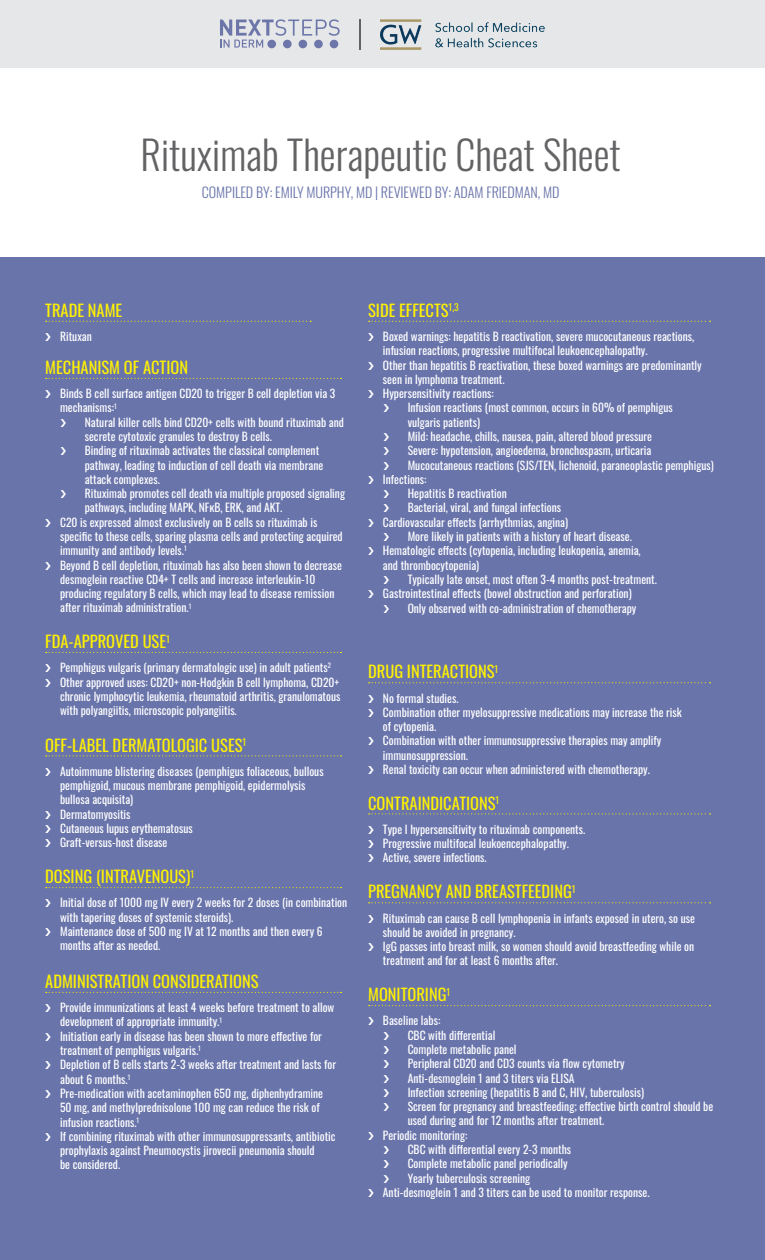
<style>
.page{position:relative;width:765px;height:1260px;background:#fff}
.page>*{position:absolute;margin:0;border:0;box-sizing:border-box;transform-origin:0 0}
.t1{font:300 40px "Oswald";color:#636366}
.t2{font:16.5px "Oswald";color:#fff101}
.t3{font:300 14.12px "Oswald";letter-spacing:-.005em;color:#6974aa}
.t4{font:11.5px/14.2px "Oswald";color:#fff}
</style>
<div class="page">
<div style="left:0;top:0;width:765px;height:68px;background:#e6e7e9"></div>
<div style="left:0;top:257px;width:765px;height:1003px;background:#6974aa"></div>
<svg style="left:46px;top:321px;width:265px;height:1px"></svg>
<svg style="left:46px;top:378px;width:296px;height:1px"></svg>
<svg style="left:46px;top:652px;width:296px;height:1px"></svg>
<svg style="left:46px;top:755px;width:296px;height:1px"></svg>
<svg style="left:369px;top:321px;width:342px;height:1px"></svg>
<svg style="left:369px;top:813px;width:342px;height:1px"></svg>
<svg style="left:369px;top:902px;width:342px;height:1px"></svg>
<svg style="left:369px;top:1005px;width:342px;height:1px"></svg>
<svg style="left:220px;top:19px;width:120px;height:29px"></svg>
<img style="left:381px;top:19px;width:163px;height:31px">
<hr style="left:359px;top:19px;width:2px;height:31px;background:#636366">
<svg style="left:46px;top:887px;width:296px;height:1px"></svg>
<svg style="left:46px;top:992px;width:296px;height:1px"></svg>
<svg style="left:369px;top:682px;width:342px;height:1px"></svg>
<h1 class="t1" style="left:141px;top:119px;width:482px">Rituximab Therapeutic Cheat Sheet</h1>
<p class="t3" style="left:202px;top:180px;width:359px">COMPILED BY: EMILY MURPHY, MD | REVIEWED BY: ADAM FRIEDMAN, MD</p>
<h2 class="t2" style="left:45px;top:295px;width:79px">TRADE NAME</h2>
<p class="t4" style="left:60px;top:328px;width:33px">Rituxan</p>
<h2 class="t2" style="left:45px;top:353px;width:144px">MECHANISM OF ACTION</h2>
<p class="t4" style="left:60px;top:385px;width:277px">Binds B cell surface antigen CD20 to trigger B cell depletion via 3 mechanisms:<sup>1</sup></p>
<p class="t4" style="left:85px;top:414px;width:261px">Natural killer cells bind CD20+ cells with bound rituximab and</p>
<p class="t4" style="left:85px;top:428px;width:189px">secrete cytotoxic granules to destroy B cells.</p>
<p class="t4" style="left:85px;top:442px;width:236px">Binding of rituximab activates the classical complement</p>
<p class="t4" style="left:85px;top:457px;width:240px">pathway, leading to induction of cell death via membrane</p>
<p class="t4" style="left:85px;top:471px;width:77px">attack complexes.</p>
<p class="t4" style="left:85px;top:485px;width:262px">Rituximab promotes cell death via multiple proposed signaling</p>
<p class="t4" style="left:85px;top:500px;width:199px">pathways, including MAPK, NFĸB, ERK, and AKT.</p>
<p class="t4" style="left:60px;top:514px;width:259px">C20 is expressed almost exclusively on B cells so rituximab is</p>
<p class="t4" style="left:60px;top:528px;width:284px">specific to these cells, sparing plasma cells and protecting acquired</p>
<p class="t4" style="left:60px;top:542px;width:128px">immunity and antibody levels.<sup>1</sup></p>
<p class="t4" style="left:60px;top:557px;width:283px">Beyond B cell depletion, rituximab has also been shown to decrease</p>
<p class="t4" style="left:60px;top:571px;width:257px">desmoglein reactive CD4+ T cells and increase interleukin-10</p>
<p class="t4" style="left:60px;top:585px;width:276px">producing regulatory B cells, which may lead to disease remission</p>
<p class="t4" style="left:60px;top:600px;width:133px">after rituximab administration.<sup>1</sup></p>
<h2 class="t2" style="left:45px;top:627px;width:126px">FDA-APPROVED USE<sup>1</sup></h2>
<p class="t4" style="left:60px;top:659px;width:282px">Pemphigus vulgaris (primary dermatologic use) in adult patients<sup>2<br></sup>Other approved uses: CD20+ non-Hodgkin B cell lymphoma, CD20+ chronic lymphocytic leukemia, rheumatoid arthritis, granulomatous with polyangiitis, microscopic polyangiitis.</p>
<h2 class="t2" style="left:45px;top:730px;width:203px">OFF-LABEL DERMATOLOGIC USES<sup>1</sup></h2>
<p class="t4" style="left:60px;top:763px;width:265px">Autoimmune blistering diseases (pemphigus foliaceous, bullous pemphigoid, mucous membrane pemphigoid, epidermolysis bullosa acquisita)<br>Dermatomyositis<br>Cutaneous lupus erythematosus<br>Graft-versus-host disease</p>
<h2 class="t2" style="left:45px;top:862px;width:150px">DOSING (INTRAVENOUS)<sup>1</sup></h2>
<p class="t4" style="left:60px;top:894px;width:289px">Initial dose of 1000 mg IV every 2 weeks for 2 doses (in combination with tapering doses of systemic steroids).<br>Maintenance dose of 500 mg IV at 12 months and then every 6 months after as needed.</p>
<h2 class="t2" style="left:45px;top:967px;width:215px">ADMINISTRATION CONSIDERATIONS</h2>
<p class="t4" style="left:60px;top:999px;width:278px">Provide immunizations at least 4 weeks before treatment to allow development of appropriate immunity.<sup>1<br></sup>Initiation early in disease has been shown to more effective for treatment of pemphigus vulgaris.<sup>1<br></sup>Depletion of B cells starts 2-3 weeks after treatment and lasts for about 6 months.<sup>1<br></sup>Pre-medication with acetaminophen 650 mg, diphenhydramine 50 mg, and methylprednisolone 100 mg can reduce the risk of infusion reactions.<sup>1<br></sup>If combining rituximab with other immunosuppressants, antibiotic prophylaxis against Pneumocystis jirovecii pneumonia should<br>be considered.</p>
<h2 class="t2" style="left:368px;top:295px;width:92px">SIDE EFFECTS<sup>1,3</sup></h2>
<p class="t4" style="left:383px;top:328px;width:313px">Boxed warnings: hepatitis B reactivation, severe mucocutaneous reactions,</p>
<p class="t4" style="left:383px;top:342px;width:266px">infusion reactions, progressive multifocal leukoencephalopathy.</p>
<p class="t4" style="left:383px;top:357px;width:320px">Other than hepatitis B reactivation, these boxed warnings are predominantly</p>
<p class="t4" style="left:383px;top:371px;width:123px">seen in lymphoma treatment.</p>
<p class="t4" style="left:383px;top:385px;width:112px">Hypersensitivity reactions:</p>
<p class="t4" style="left:408px;top:400px;width:267px">Infusion reactions (most common, occurs in 60% of pemphigus</p>
<p class="t4" style="left:408px;top:414px;width:74px">vulgaris patients)</p>
<p class="t4" style="left:408px;top:428px;width:246px">Mild: headache, chills, nausea, pain, altered blood pressure</p>
<p class="t4" style="left:408px;top:442px;width:245px">Severe: hypotension, angioedema, bronchospasm, urticaria</p>
<p class="t4" style="left:408px;top:457px;width:308px">Mucocutaneous reactions (SJS/TEN, lichenoid, paraneoplastic pemphigus)</p>
<p class="t4" style="left:383px;top:471px;width:45px">Infections:</p>
<p class="t4" style="left:408px;top:485px;width:101px">Hepatitis B reactivation</p>
<p class="t4" style="left:408px;top:500px;width:155px">Bacterial, viral, and fungal infections</p>
<p class="t4" style="left:383px;top:514px;width:187px">Cardiovascular effects (arrhythmias, angina)</p>
<p class="t4" style="left:408px;top:528px;width:226px">More likely in patients with a history of heart disease.</p>
<p class="t4" style="left:383px;top:542px;width:259px">Hematologic effects (cytopenia, including leukopenia, anemia,</p>
<p class="t4" style="left:383px;top:557px;width:98px">and thrombocytopenia)</p>
<p class="t4" style="left:408px;top:571px;width:251px">Typically late onset, most often 3-4 months post-treatment.</p>
<p class="t4" style="left:383px;top:585px;width:250px">Gastrointestinal effects (bowel obstruction and perforation)</p>
<p class="t4" style="left:408px;top:600px;width:230px">Only observed with co-administration of chemotherapy</p>
<h2 class="t2" style="left:368px;top:657px;width:132px">DRUG INTERACTIONS<sup>1</sup></h2>
<p class="t4" style="left:383px;top:690px;width:300px">No formal studies.<br>Combination other myelosuppressive medications may increase the risk of cytopenia.<br>Combination with other immunosuppressive therapies may amplify immunosuppression.<br>Renal toxicity can occur when administered with chemotherapy.</p>
<h2 class="t2" style="left:368px;top:788px;width:133px">CONTRAINDICATIONS<sup>1</sup></h2>
<p class="t4" style="left:383px;top:821px;width:204px">Type I hypersensitivity to rituximab components.<br>Progressive multifocal leukoencephalopathy.<br>Active, severe infections.</p>
<h2 class="t2" style="left:368px;top:877px;width:209px">PREGNANCY AND BREASTFEEDING<sup>1</sup></h2>
<p class="t4" style="left:383px;top:910px;width:314px">Rituximab can cause B cell lymphopenia in infants exposed in utero, so use should be avoided in pregnancy.<br>IgG passes into breast milk, so women should avoid breastfeeding while on treatment and for at least 6 months after.</p>
<h2 class="t2" style="left:368px;top:980px;width:84px">MONITORING<sup>1</sup></h2>
<p class="t4" style="left:383px;top:1013px;width:59px">Baseline labs:</p>
<p class="t4" style="left:408px;top:1027px;width:89px">CBC with differential</p>
<p class="t4" style="left:408px;top:1041px;width:110px">Complete metabolic panel</p>
<p class="t4" style="left:408px;top:1055px;width:219px">Peripheral CD20 and CD3 counts via flow cytometry</p>
<p class="t4" style="left:408px;top:1070px;width:168px">Anti-desmoglein 1 and 3 titers via ELISA</p>
<p class="t4" style="left:408px;top:1084px;width:238px">Infection screening (hepatitis B and C, HIV, tuberculosis)</p>
<p class="t4" style="left:408px;top:1098px;width:307px">Screen for pregnancy and breastfeeding; effective birth control should be</p>
<p class="t4" style="left:408px;top:1113px;width:198px">used during and for 12 months after treatment.</p>
<p class="t4" style="left:383px;top:1127px;width:86px">Periodic monitoring:</p>
<p class="t4" style="left:408px;top:1141px;width:165px">CBC with differential every 2-3 months</p>
<p class="t4" style="left:408px;top:1155px;width:162px">Complete metabolic panel periodically</p>
<p class="t4" style="left:408px;top:1170px;width:124px">Yearly tuberculosis screening</p>
<p class="t4" style="left:383px;top:1184px;width:268px">Anti-desmoglein 1 and 3 titers can be used to monitor response.</p>
</div>
